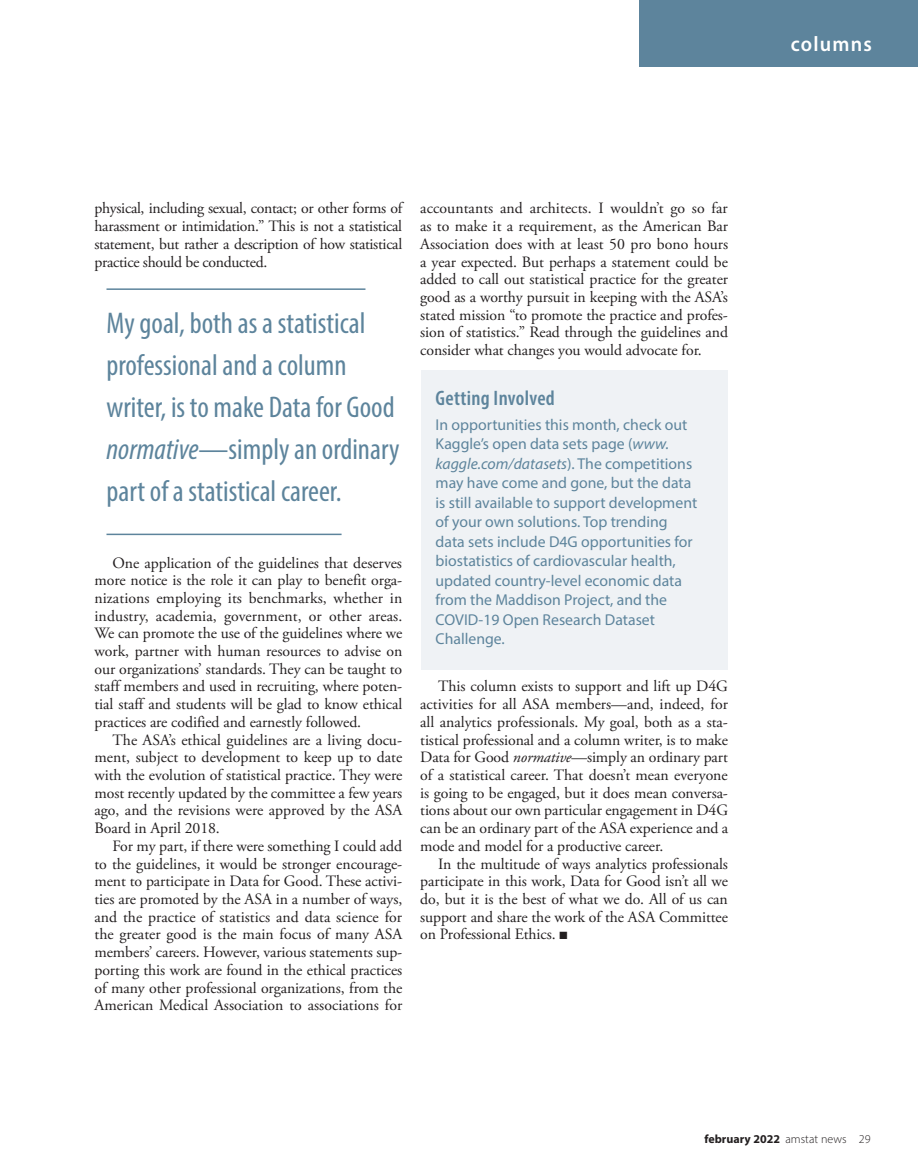
<style>
.page{position:relative;width:918px;height:1175px;background:#fff}
.page>*{position:absolute;margin:0;border:0;box-sizing:border-box;transform-origin:0 0}
._4_Column_PullQuote{font:condensed 30px/42px "Myriad Pro";color:#5d849c}
._3_1Sidebar_Head{font:600 condensed 21px "Myriad Pro";letter-spacing:.015em;color:#5d849c}
.t1{font:600 21px "Myriad Pro";letter-spacing:.06em;color:#fff;scale:.96 1}
._1_regular_text_para{font:15.75px/17.7px "Adobe Garamond Pro";letter-spacing:-.005em;color:#231f20;text-align:justify}
._3_2Sidebar_Text{font:15.75px/19.5px "Myriad Pro";color:#5d849c}
.t2{font:700 12px "Myriad Pro";color:#231f20}
.s1{font-style:italic}
.s2{font-weight:300}
</style>
<div class="page">
<div style="left:639px;top:0;width:279px;height:66px;background:#5d849c"></div>
<div style="left:421px;top:370px;width:307px;height:300px;background:#eff2f5"></div>
<hr style="left:106px;top:288px;width:259px;height:2px;background:#5d849c">
<hr style="left:106px;top:533px;width:236px;height:2px;background:#5d849c">
<h2 class="t1" style="left:791px;top:31px;width:86px">columns</h2>
<p class="_1_regular_text_para" style="left:94px;top:200px;width:309px">physical, including sexual, contact; or other forms of harassment or intimidation.” This is not a statistical statement, but rather a description of how statistical practice should be conducted.</p>
<p class="_4_Column_PullQuote" style="left:106px;top:302px;width:295px">My goal, both as a statistical professional and a column writer, is to make Data for Good <span class="s1">normative</span>—simply an ordinary part of a statistical career.</p>
<p class="_1_regular_text_para" style="left:94px;top:554px;width:309px;text-indent:18px">One application of the guidelines that deserves more notice is the role it can play to benefit orga&shy;nizations employing its benchmarks, whether in industry, academia, government, or other areas.<br>We can promote the use of the guidelines where we work, partner with human resources to advise on our organizations’ standards. They can be taught to staff members and used in recruiting, where poten&shy;tial staff and students will be glad to know ethical practices are codified and earnestly followed.</p>
<p class="_1_regular_text_para" style="left:94px;top:731px;width:309px;text-indent:18px">The ASA’s ethical guidelines are a living docu&shy;ment, subject to development to keep up to date with the evolution of statistical practice. They were most recently updated by the committee a few years ago, and the revisions were approved by the ASA Board in April 2018.</p>
<p class="_1_regular_text_para" style="left:94px;top:837px;width:309px;text-indent:18px">For my part, if there were something I could add to the guidelines, it would be stronger encourage&shy;ment to participate in Data for Good. These activi&shy;ties are promoted by the ASA in a number of ways, and the practice of statistics and data science for the greater good is the main focus of many ASA members’ careers. However, various statements sup&shy;porting this work are found in the ethical practices of many other professional organizations, from the American Medical Association to associations for</p>
<p class="_1_regular_text_para" style="left:420px;top:200px;width:309px">accountants and architects. I wouldn’t go so far as to make it a requirement, as the American Bar Association does with at least 50 pro bono hours a year expected. But perhaps a statement could be added to call out statistical practice for the greater good as a worthy pursuit in keeping with the ASA’s stated mission “to promote the practice and profes&shy;sion of statistics.” Read through the guidelines and consider what changes you would advocate for.</p>
<p class="_3_1Sidebar_Head" style="left:436px;top:385px;width:121px">Getting Involved</p>
<p class="_3_2Sidebar_Text" style="left:436px;top:414px;width:263px">In opportunities this month, check out Kaggle’s open data sets page (<span class="s1">www. kaggle.com/datasets</span>). The competitions may have come and gone, but the data is still available to support development of your own solutions. Top trending data sets include D4G opportunities for biostatistics of cardiovascular health, updated country-level economic data from the Maddison Project, and the COVID-19 Open Research Dataset Challenge.</p>
<p class="_1_regular_text_para" style="left:420px;top:678px;width:310px;text-indent:18px">This column exists to support and lift up D4G activities for all ASA members—and, indeed, for all analytics professionals. My goal, both as a sta&shy;tistical professional and a column writer, is to make Data for Good <span class="s1">normative</span>—simply an ordinary part of a statistical career. That doesn’t mean everyone is going to be engaged, but it does mean conversa&shy;tions about our own particular engagement in D4G can be an ordinary part of the ASA experience and a mode and model for a productive career.</p>
<p class="_1_regular_text_para" style="left:420px;top:855px;width:309px;text-indent:18px">In the multitude of ways analytics professionals participate in this work, Data for Good isn’t all we do, but it is the best of what we do. All of us can support and share the work of the ASA Committee on Professional Ethics. ■</p>
<p class="t2" style="left:705px;top:1130px;width:168px">february 2022 <span class="s2">amstat news 29</span></p>
</div>
